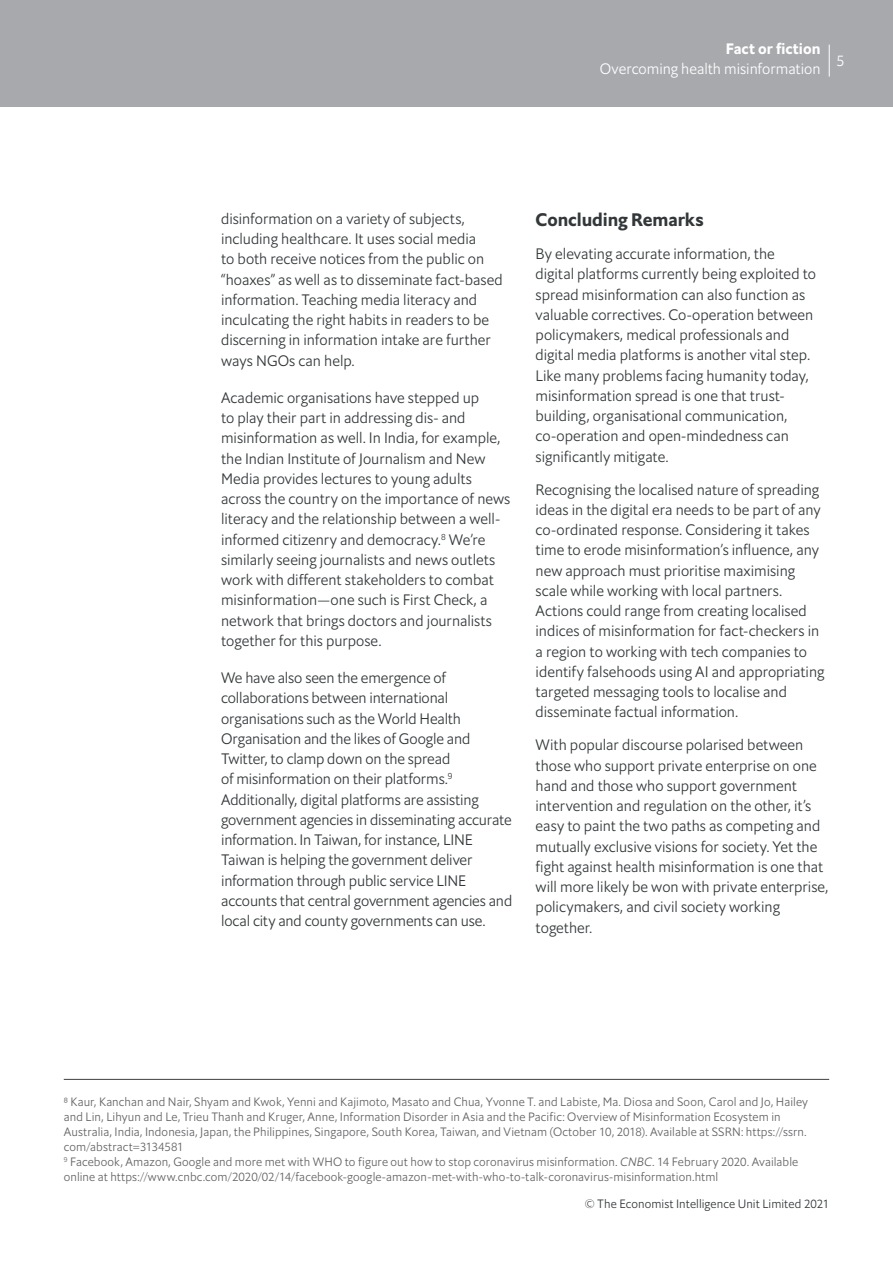
<style>
.page{position:relative;width:893px;height:1263px;background:#fff}
.page>*{position:absolute;margin:0;border:0;box-sizing:border-box;transform-origin:0 0}
.t1{font:700 18px "Econ Sans OS";letter-spacing:-.005em;color:#323739}
.t2{font:15px/20.2px "Econ Sans Lig";color:#323739}
.t3{font:15px "Econ Sans Lig";color:#fff}
.t4{font:15px "Econ Sans Bol";letter-spacing:.005em;color:#fff}
.t5{font:12px/15px "Econ Sans Lig";letter-spacing:.01em;color:#636366}
.t6{font:12px "Econ Sans Lig";letter-spacing:.005em;color:#323739}
.s1{font-family:"Econ Sans Lig Ita"}
</style>
<div class="page">
<div style="left:0;top:0;width:893px;height:106px;background:#a8a9ad"></div>
<hr style="left:829px;top:45px;width:1px;height:32px;background:#fff">
<hr style="left:64px;top:1079px;width:765px;height:1px;background:#3e3e3f">
<p class="t4" style="left:726px;top:39px;width:96px">Fact or fiction</p>
<p class="t3" style="left:600px;top:59px;width:222px">Overcoming health misinformation</p>
<p class="t3" style="left:836px;top:51px;width:9px">5</p>
<p class="t2" style="left:221px;top:208px;width:283px">disinformation on a variety of subjects, including healthcare. It uses social media<br>to both receive notices from the public on “hoaxes” as well as to disseminate fact-based information. Teaching media literacy and inculcating the right habits in readers to be discerning in information intake are further ways NGOs can help.</p>
<p class="t2" style="left:221px;top:387px;width:291px">Academic organisations have stepped up<br>to play their part in addressing dis- and misinformation as well. In India, for example, the Indian Institute of Journalism and New Media provides lectures to young adults across the country on the importance of news literacy and the relationship between a well&shy;informed citizenry and democracy.<sup>8</sup> We’re similarly seeing journalists and news outlets work with different stakeholders to combat misinformation—one such is First Check, a network that brings doctors and journalists together for this purpose.</p>
<p class="t2" style="left:221px;top:668px;width:293px">We have also seen the emergence of collaborations between international organisations such as the World Health Organisation and the likes of Google and Twitter, to clamp down on the spread<br>of misinformation on their platforms.<sup>9<br></sup>Additionally, digital platforms are assisting government agencies in disseminating accurate information. In Taiwan, for instance, LINE Taiwan is helping the government deliver information through public service LINE accounts that central government agencies and local city and county governments can use.</p>
<p class="t1" style="left:536px;top:208px;width:169px">Concluding Remarks</p>
<p class="t2" style="left:536px;top:244px;width:282px">By elevating accurate information, the digital platforms currently being exploited to spread misinformation can also function as valuable correctives. Co-operation between policymakers, medical professionals and digital media platforms is another vital step.<br>Like many problems facing humanity today, misinformation spread is one that trust&shy;building, organisational communication, co-operation and open-mindedness can significantly mitigate.</p>
<p class="t2" style="left:536px;top:479px;width:290px">Recognising the localised nature of spreading ideas in the digital era needs to be part of any co-ordinated response. Considering it takes time to erode misinformation’s influence, any new approach must prioritise maximising scale while working with local partners.<br>Actions could range from creating localised indices of misinformation for fact-checkers in a region to working with tech companies to identify falsehoods using AI and appropriating targeted messaging tools to localise and disseminate factual information.</p>
<p class="t2" style="left:536px;top:735px;width:294px">With popular discourse polarised between those who support private enterprise on one hand and those who support government intervention and regulation on the other, it’s easy to paint the two paths as competing and mutually exclusive visions for society. Yet the fight against health misinformation is one that will more likely be won with private enterprise, policymakers, and civil society working together.</p>
<p class="t5" style="left:64px;top:1094px;width:746px">8 Kaur, Kanchan and Nair, Shyam and Kwok, Yenni and Kajimoto, Masato and Chua, Yvonne T. and Labiste, Ma. Diosa and Soon, Carol and Jo, Hailey and Lin, Lihyun and Le, Trieu Thanh and Kruger, Anne, Information Disorder in Asia and the Pacific: Overview of Misinformation Ecosystem in Australia, India, Indonesia, Japan, the Philippines, Singapore, South Korea, Taiwan, and Vietnam (October 10, 2018). Available at SSRN: https://ssrn. com/abstract=3134581<br><sup>9</sup> Facebook, Amazon, Google and more met with WHO to figure out how to stop coronavirus misinformation. <span class="s1">CNBC</span>. 14 February 2020. Available online at https://www.cnbc.com/2020/02/14/facebook-google-amazon-met-with-who-to-talk-coronavirus-misinformation.html</p>
<p class="t6" style="left:585px;top:1196px;width:246px">© The Economist Intelligence Unit Limited 2021</p>
</div>
